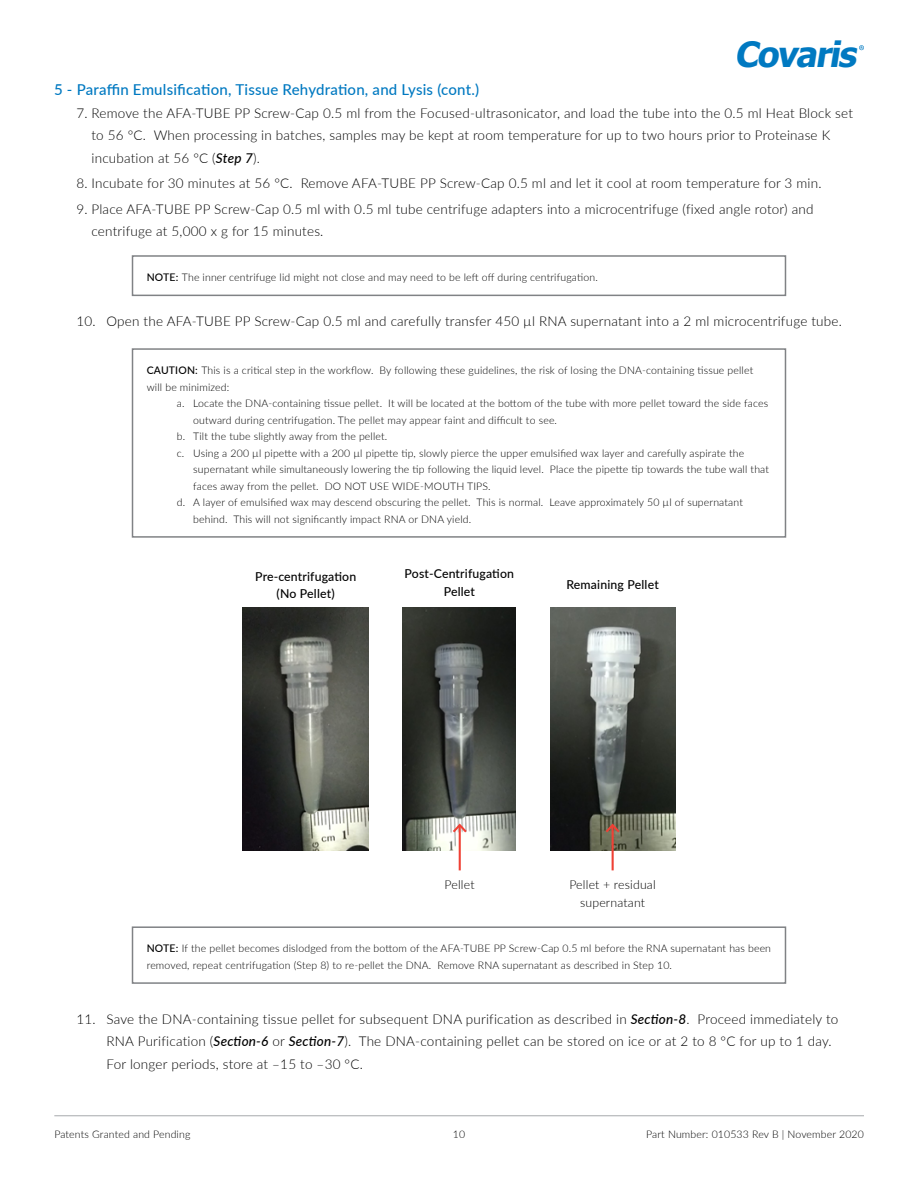
<style>
.page{position:relative;width:918px;height:1188px;background:#fff}
.page>*{position:absolute;margin:0;border:0;box-sizing:border-box;transform-origin:0 0}
.t1{font:italic 700 35.1px "Tahoma";color:#0079c1}
.t2{font:500 15px "Lato";letter-spacing:.015em;color:#0079c1}
.t3{font:300 13.5px/22.5px "Lato";letter-spacing:.015em;color:#000}
.t4{font:500 12.3px/17.5px "Lato";letter-spacing:.01em;color:#000;text-align:center}
.t5{font:300 12.3px/17.5px "Lato";letter-spacing:.015em;color:#000;text-align:center}
.t6{font:300 10.5px/16.5px "Lato";letter-spacing:.015em;color:#000}
.s1{font-weight:500;font-style:italic}
.s2{font-weight:500}
</style>
<div class="page">
<hr style="left:54px;top:1115px;width:810px;height:1px;background:#a7a9ac">
<svg style="left:859px;top:45px;width:5px;height:5px"></svg>
<div style="left:132px;top:255px;width:654px;height:41px;border:2px solid #808285"></div>
<div style="left:132px;top:348px;width:654px;height:190px;border:2px solid #808285"></div>
<div style="left:132px;top:926px;width:654px;height:58px;border:2px solid #808285"></div>
<img style="left:403px;top:608px;width:113px;height:243px">
<img style="left:550px;top:608px;width:125px;height:243px">
<img style="left:243px;top:608px;width:126px;height:243px">
<hr style="left:459px;top:825px;width:2px;height:45px;background:#ef4135">
<svg style="left:451px;top:822px;width:18px;height:13px"></svg>
<hr style="left:612px;top:825px;width:2px;height:45px;background:#ef4135">
<svg style="left:603px;top:822px;width:19px;height:13px"></svg>
<h1 class="t1" style="left:735px;top:32px;width:131px">Covaris</h1>
<h2 class="t2" style="left:54px;top:79px;width:427px">5 - Paraffin Emulsification, Tissue Rehydration, and Lysis (cont.)</h2>
<p class="t3" style="left:92px;top:101px;width:763px;text-indent:-15px">7. Remove the AFA-TUBE PP Screw-Cap 0.5 ml from the Focused-ultrasonicator, and load the tube into the 0.5 ml Heat Block set to 56 °C. When processing in batches, samples may be kept at room temperature for up to two hours prior to Proteinase K incubation at 56 °C (<span class="s1">Step 7</span>).</p>
<p class="t3" style="left:77px;top:172px;width:747px">8. Incubate for 30 minutes at 56 °C. Remove AFA-TUBE PP Screw-Cap 0.5 ml and let it cool at room temperature for 3 min.</p>
<p class="t3" style="left:92px;top:197px;width:724px;text-indent:-15px">9. Place AFA-TUBE PP Screw-Cap 0.5 ml with 0.5 ml tube centrifuge adapters into a microcentrifuge (fixed angle rotor) and centrifuge at 5,000 x g for 15 minutes.</p>
<p class="t6" style="left:147px;top:269px;width:453px"><span class="s2">NOTE:</span> The inner centrifuge lid might not close and may need to be left off during centrifugation.</p>
<p class="t3" style="left:77px;top:310px;width:767px">10. Open the AFA-TUBE PP Screw-Cap 0.5 ml and carefully transfer 450 µl RNA supernatant into a 2 ml microcentrifuge tube.</p>
<p class="t6" style="left:147px;top:362px;width:608px"><span class="s2">CAUTION:</span> This is a critical step in the workflow. By following these guidelines, the risk of losing the DNA-containing tissue pellet will be minimized:</p>
<p class="t6" style="left:177px;top:395px;width:593px">a. Locate the DNA-containing tissue pellet. It will be located at the bottom of the tube with more pellet toward the side faces</p>
<p class="t6" style="left:193px;top:411px;width:365px">outward during centrifugation. The pellet may appear faint and difficult to see.</p>
<p class="t6" style="left:177px;top:428px;width:212px">b. Tilt the tube slightly away from the pellet.</p>
<p class="t6" style="left:177px;top:444px;width:569px">c. Using a 200 µl pipette with a 200 µl pipette tip, slowly pierce the upper emulsified wax layer and carefully aspirate the</p>
<p class="t6" style="left:193px;top:461px;width:577px">supernatant while simultaneously lowering the tip following the liquid level. Place the pipette tip towards the tube wall that</p>
<p class="t6" style="left:193px;top:477px;width:299px">faces away from the pellet. DO NOT USE WIDE-MOUTH TIPS.</p>
<p class="t6" style="left:177px;top:494px;width:568px">d. A layer of emulsified wax may descend obscuring the pellet. This is normal. Leave approximately 50 µl of supernatant</p>
<p class="t6" style="left:193px;top:510px;width:280px">behind. This will not significantly impact RNA or DNA yield.</p>
<p class="t4" style="left:255px;top:567px;width:103px">Pre-centrifugation (No Pellet)</p>
<p class="t4" style="left:405px;top:565px;width:111px">Post-Centrifugation<br>Pellet</p>
<p class="t4" style="left:566px;top:575px;width:94px">Remaining Pellet</p>
<p class="t5" style="left:445px;top:875px;width:32px">Pellet</p>
<p class="t5" style="left:569px;top:875px;width:88px">Pellet + residual supernatant</p>
<p class="t6" style="left:147px;top:940px;width:626px"><span class="s2">NOTE:</span> If the pellet becomes dislodged from the bottom of the AFA-TUBE PP Screw-Cap 0.5 ml before the RNA supernatant has been removed, repeat centrifugation (Step 8) to re-pellet the DNA. Remove RNA supernatant as described in Step 10.</p>
<p class="t3" style="left:107px;top:1007px;width:733px;text-indent:-30px">11. Save the DNA-containing tissue pellet for subsequent DNA purification as described in <span class="s1">Section-8</span>. Proceed immediately to<br>RNA Purification (<span class="s1">Section-6</span> or <span class="s1">Section-7</span>). The DNA-containing pellet can be stored on ice or at 2 to 8 °C for up to 1 day.<br>For longer periods, store at –15 to –30 °C.</p>
<p class="t6" style="left:54px;top:1125px;width:138px">Patents Granted and Pending</p>
<p class="t6" style="left:453px;top:1125px;width:14px">10</p>
<p class="t6" style="left:646px;top:1125px;width:219px">Part Number: 010533 Rev B | November 2020</p>
</div>
